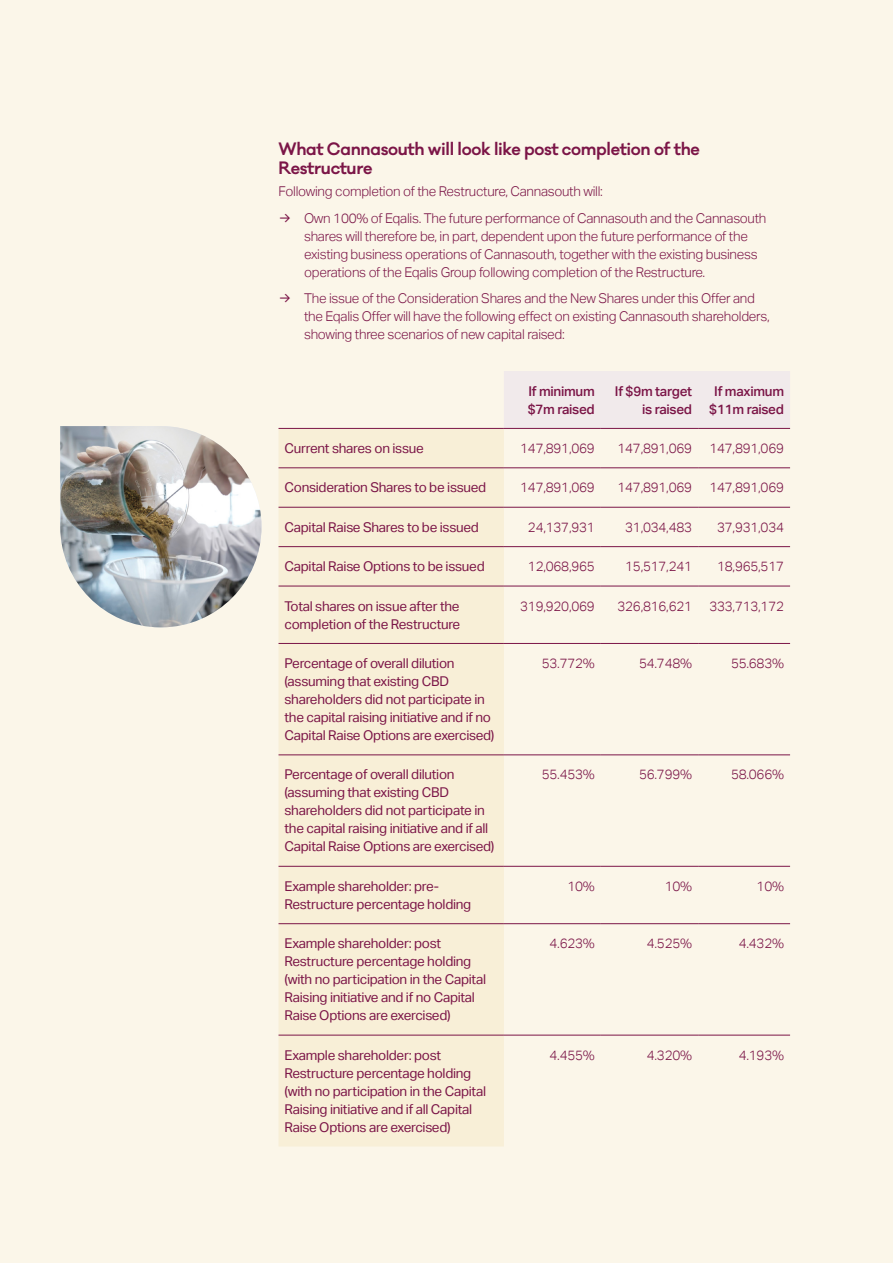
<style>
.page{position:relative;width:893px;height:1263px;background:#fbf6e9}
.page>*{position:absolute;margin:0;border:0;box-sizing:border-box;transform-origin:0 0}
.t1{font:600 16.5px/19.5px "Galano Classic";letter-spacing:-.02em;color:#7b1547}
.t2{font:13.5px/18px "Aktiv Grotesk";letter-spacing:-.02em;color:#7b1547}
.t3{font:300 13.5px/18px "Aktiv Grotesk";letter-spacing:-.02em;color:#7b1547}
.t4{font:500 13.5px/18px "Aktiv Grotesk";letter-spacing:-.02em;color:#7b1547}
.s1{font-family:"Inter";font-weight:400}
</style>
<div class="page">
<div style="left:504px;top:371px;width:286px;height:57px;background:#f1eaeb"></div>
<div style="left:279px;top:429px;width:225px;height:717px;background:#f8efd7"></div>
<hr style="left:279px;top:428px;width:225px;height:1px;background:#7b1547">
<hr style="left:504px;top:428px;width:97px;height:1px;background:#7b1547">
<hr style="left:601px;top:428px;width:97px;height:1px;background:#7b1547">
<hr style="left:698px;top:428px;width:92px;height:1px;background:#7b1547">
<hr style="left:279px;top:467px;width:225px;height:1px;background:#7b1547">
<hr style="left:504px;top:467px;width:97px;height:1px;background:#7b1547">
<hr style="left:601px;top:467px;width:97px;height:1px;background:#7b1547">
<hr style="left:698px;top:467px;width:92px;height:1px;background:#7b1547">
<hr style="left:279px;top:507px;width:225px;height:1px;background:#7b1547">
<hr style="left:504px;top:507px;width:97px;height:1px;background:#7b1547">
<hr style="left:601px;top:507px;width:97px;height:1px;background:#7b1547">
<hr style="left:698px;top:507px;width:92px;height:1px;background:#7b1547">
<hr style="left:279px;top:546px;width:225px;height:1px;background:#7b1547">
<hr style="left:504px;top:546px;width:97px;height:1px;background:#7b1547">
<hr style="left:601px;top:546px;width:97px;height:1px;background:#7b1547">
<hr style="left:698px;top:546px;width:92px;height:1px;background:#7b1547">
<hr style="left:279px;top:586px;width:225px;height:1px;background:#7b1547">
<hr style="left:504px;top:586px;width:97px;height:1px;background:#7b1547">
<hr style="left:601px;top:586px;width:97px;height:1px;background:#7b1547">
<hr style="left:698px;top:586px;width:92px;height:1px;background:#7b1547">
<hr style="left:279px;top:643px;width:225px;height:1px;background:#7b1547">
<hr style="left:504px;top:643px;width:97px;height:1px;background:#7b1547">
<hr style="left:601px;top:643px;width:97px;height:1px;background:#7b1547">
<hr style="left:698px;top:643px;width:92px;height:1px;background:#7b1547">
<hr style="left:279px;top:754px;width:225px;height:1px;background:#7b1547">
<hr style="left:504px;top:754px;width:97px;height:1px;background:#7b1547">
<hr style="left:601px;top:754px;width:97px;height:1px;background:#7b1547">
<hr style="left:698px;top:754px;width:92px;height:1px;background:#7b1547">
<hr style="left:279px;top:866px;width:225px;height:1px;background:#7b1547">
<hr style="left:504px;top:866px;width:97px;height:1px;background:#7b1547">
<hr style="left:601px;top:866px;width:97px;height:1px;background:#7b1547">
<hr style="left:698px;top:866px;width:92px;height:1px;background:#7b1547">
<hr style="left:279px;top:923px;width:225px;height:1px;background:#7b1547">
<hr style="left:504px;top:923px;width:97px;height:1px;background:#7b1547">
<hr style="left:601px;top:923px;width:97px;height:1px;background:#7b1547">
<hr style="left:698px;top:923px;width:92px;height:1px;background:#7b1547">
<hr style="left:279px;top:1035px;width:225px;height:1px;background:#7b1547">
<hr style="left:504px;top:1035px;width:97px;height:1px;background:#7b1547">
<hr style="left:601px;top:1035px;width:97px;height:1px;background:#7b1547">
<hr style="left:698px;top:1035px;width:92px;height:1px;background:#7b1547">
<img style="left:60px;top:426px;width:201px;height:201px">
<p class="t1" style="left:279px;top:139px;width:423px">What Cannasouth will look like post completion of the<br>Restructure</p>
<p class="t3" style="left:279px;top:179px;width:489px;line-height:26.5px">Following completion of the Restructure, Cannasouth will:<br><span class="s1">ڵ</span> Own 100% of Eqalis. The future performance of Cannasouth and the Cannasouth</p>
<p class="t3" style="left:304px;top:227px;width:455px">shares will therefore be, in part, dependent upon the future performance of the existing business operations of Cannasouth, together with the existing business operations of the Eqalis Group following completion of the Restructure.</p>
<p class="t3" style="left:304px;top:290px;width:467px;text-indent:-26px"><span class="s1">ڵ</span> The issue of the Consideration Shares and the New Shares under this Offer and the Eqalis Offer will have the following effect on existing Cannasouth shareholders, showing three scenarios of new capital raised:</p>
<p class="t4" style="left:528px;top:382px;width:69px">If minimum $7m raised</p>
<p class="t4" style="left:615px;top:382px;width:79px;text-align:right">If $9m target is raised</p>
<p class="t4" style="left:709px;top:382px;width:76px;text-align:center">If maximum $11m raised</p>
<p class="t2" style="left:285px;top:439px;width:141px">Current shares on issue</p>
<p class="t3" style="left:520px;top:439px;width:76px">147,891,069</p>
<p class="t3" style="left:617px;top:439px;width:76px">147,891,069</p>
<p class="t3" style="left:709px;top:439px;width:76px">147,891,069</p>
<p class="t2" style="left:285px;top:479px;width:203px">Consideration Shares to be issued</p>
<p class="t3" style="left:520px;top:479px;width:76px">147,891,069</p>
<p class="t3" style="left:617px;top:479px;width:76px">147,891,069</p>
<p class="t3" style="left:709px;top:479px;width:76px">147,891,069</p>
<p class="t2" style="left:285px;top:518px;width:196px">Capital Raise Shares to be issued</p>
<p class="t3" style="left:528px;top:518px;width:68px">24,137,931</p>
<p class="t3" style="left:625px;top:518px;width:68px">31,034,483</p>
<p class="t3" style="left:717px;top:518px;width:68px">37,931,034</p>
<p class="t2" style="left:285px;top:557px;width:202px">Capital Raise Options to be issued</p>
<p class="t3" style="left:528px;top:557px;width:68px">12,068,965</p>
<p class="t3" style="left:625px;top:557px;width:68px">15,517,241</p>
<p class="t3" style="left:717px;top:557px;width:68px">18,965,517</p>
<p class="t2" style="left:285px;top:597px;width:177px">Total shares on issue after the completion of the Restructure</p>
<p class="t3" style="left:520px;top:597px;width:76px">319,920,069</p>
<p class="t3" style="left:617px;top:597px;width:76px">326,816,621</p>
<p class="t3" style="left:709px;top:597px;width:76px">333,713,172</p>
<p class="t2" style="left:285px;top:654px;width:211px">Percentage of overall dilution (assuming that existing CBD shareholders did not participate in the capital raising initiative and if no Capital Raise Options are exercised)</p>
<p class="t3" style="left:542px;top:654px;width:55px">53.772%</p>
<p class="t3" style="left:639px;top:654px;width:55px">54.748%</p>
<p class="t3" style="left:731px;top:654px;width:55px">55.683%</p>
<p class="t2" style="left:285px;top:766px;width:211px">Percentage of overall dilution (assuming that existing CBD shareholders did not participate in the capital raising initiative and if all Capital Raise Options are exercised)</p>
<p class="t3" style="left:542px;top:766px;width:55px">55.453%</p>
<p class="t3" style="left:639px;top:766px;width:55px">56.799%</p>
<p class="t3" style="left:731px;top:766px;width:55px">58.066%</p>
<p class="t2" style="left:285px;top:877px;width:188px">Example shareholder: pre-<br>Restructure percentage holding</p>
<p class="t3" style="left:567px;top:877px;width:29px">10%</p>
<p class="t3" style="left:665px;top:877px;width:29px">10%</p>
<p class="t3" style="left:757px;top:877px;width:29px">10%</p>
<p class="t2" style="left:285px;top:934px;width:203px">Example shareholder: post<br>Restructure percentage holding (with no participation in the Capital<br>Raising initiative and if no Capital<br>Raise Options are exercised)</p>
<p class="t3" style="left:550px;top:934px;width:47px">4.623%</p>
<p class="t3" style="left:647px;top:934px;width:47px">4.525%</p>
<p class="t3" style="left:739px;top:934px;width:47px">4.432%</p>
<p class="t2" style="left:285px;top:1046px;width:203px">Example shareholder: post Restructure percentage holding (with no participation in the Capital Raising initiative and if all Capital Raise Options are exercised)</p>
<p class="t3" style="left:550px;top:1046px;width:47px">4.455%</p>
<p class="t3" style="left:647px;top:1046px;width:47px">4.320%</p>
<p class="t3" style="left:739px;top:1046px;width:47px">4.193%</p>
</div>
